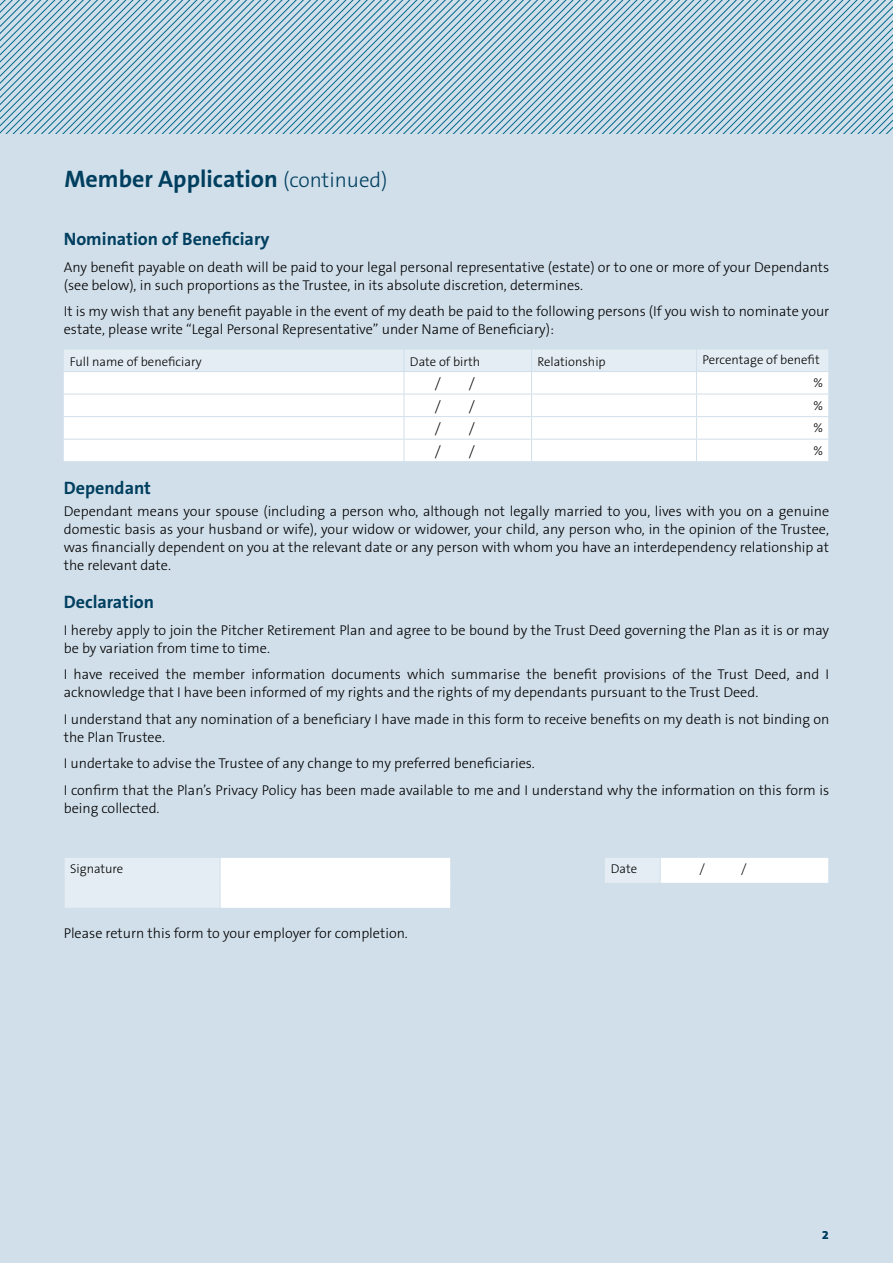
<style>
.page{position:relative;width:893px;height:1263px;background:#d1dfea}
.page>*{position:absolute;margin:0;border:0;box-sizing:border-box;transform-origin:0 0}
.t1{font:700 24px "The Sans B W7";color:#003f5f}
.t2{font:700 18px "The Sans B W7";color:#003f5f}
.t3{font:300 14.25px/18px "The Sans B W3";color:#000}
.t4{font:300 12.75px "The Sans B W3";color:#000}
.t5{font:700 12px "The Sans B W7";color:#003f5f}
.s1{font-family:"The Sans B W3";font-weight:300;font-size:21px}
</style>
<div class="page">
<svg style="left:0;top:0;width:893px;height:134px"></svg>
<svg style="left:64px;top:350px;width:765px;height:111px;background:#f8fafb"></svg>
<hr style="left:696px;top:439px;width:133px;height:1px;background:#d1dfea">
<svg style="left:65px;top:858px;width:764px;height:50px"></svg>
<h1 class="t1" style="left:64px;top:164px;width:325px">Member Application <span class="s1">(continued)</span></h1>
<p class="t2" style="left:64px;top:227px;width:207px">Nomination of Beneficiary</p>
<p class="t3" style="left:64px;top:258px;width:767px">Any benefit payable on death will be paid to your legal personal representative (estate) or to one or more of your Dependants (see below), in such proportions as the Trustee, in its absolute discretion, determines.</p>
<p class="t3" style="left:64px;top:302px;width:767px">It is my wish that any benefit payable in the event of my death be paid to the following persons (If you wish to nominate your estate, please write “Legal Personal Representative” under Name of Beneficiary):</p>
<p class="t4" style="left:70px;top:353px;width:133px">Full name of beneficiary</p>
<p class="t4" style="left:410px;top:353px;width:72px">Date of birth</p>
<p class="t4" style="left:537px;top:353px;width:70px">Relationship</p>
<p class="t4" style="left:702px;top:352px;width:119px">Percentage of benefit</p>
<p class="t3" style="left:435px;top:374px;width:7px">/</p>
<p class="t3" style="left:469px;top:374px;width:7px">/</p>
<p class="t4" style="left:813px;top:374px;width:11px">%</p>
<p class="t3" style="left:435px;top:397px;width:7px">/</p>
<p class="t3" style="left:469px;top:397px;width:7px">/</p>
<p class="t4" style="left:813px;top:397px;width:11px">%</p>
<p class="t3" style="left:435px;top:419px;width:7px">/</p>
<p class="t3" style="left:469px;top:419px;width:7px">/</p>
<p class="t4" style="left:813px;top:420px;width:11px">%</p>
<p class="t3" style="left:435px;top:442px;width:7px">/</p>
<p class="t3" style="left:469px;top:442px;width:7px">/</p>
<p class="t4" style="left:813px;top:442px;width:11px">%</p>
<p class="t2" style="left:64px;top:476px;width:89px">Dependant</p>
<p class="t3" style="left:64px;top:503px;width:767px;text-align:justify">Dependant means your spouse (including a person who, although not legally married to you, lives with you on a genuine domestic basis as your husband or wife), your widow or widower, your child, any person who, in the opinion of the Trustee, was financially dependent on you at the relevant date or any person with whom you have an interdependency relationship at the relevant date.</p>
<p class="t2" style="left:64px;top:591px;width:92px">Declaration</p>
<p class="t3" style="left:64px;top:621px;width:767px">I hereby apply to join the Pitcher Retirement Plan and agree to be bound by the Trust Deed governing the Plan as it is or may be by variation from time to time.</p>
<p class="t3" style="left:64px;top:666px;width:767px">I have received the member information documents which summarise the benefit provisions of the Trust Deed, and I acknowledge that I have been informed of my rights and the rights of my dependants pursuant to the Trust Deed.</p>
<p class="t3" style="left:64px;top:710px;width:767px">I understand that any nomination of a beneficiary I have made in this form to receive benefits on my death is not binding on the Plan Trustee.</p>
<p class="t3" style="left:64px;top:750px;width:767px;line-height:26.5px">I undertake to advise the Trustee of any change to my preferred beneficiaries.<br>I confirm that the Plan’s Privacy Policy has been made available to me and I understand why the information on this form is</p>
<p class="t3" style="left:64px;top:799px;width:97px">being collected.</p>
<p class="t4" style="left:70px;top:860px;width:55px">Signature</p>
<p class="t4" style="left:611px;top:860px;width:28px">Date</p>
<p class="t4" style="left:699px;top:860px;width:7px">/</p>
<p class="t4" style="left:741px;top:860px;width:7px">/</p>
<p class="t3" style="left:64px;top:924px;width:345px">Please return this form to your employer for completion.</p>
<p class="t5" style="left:822px;top:1227px;width:8px">2</p>
</div>
